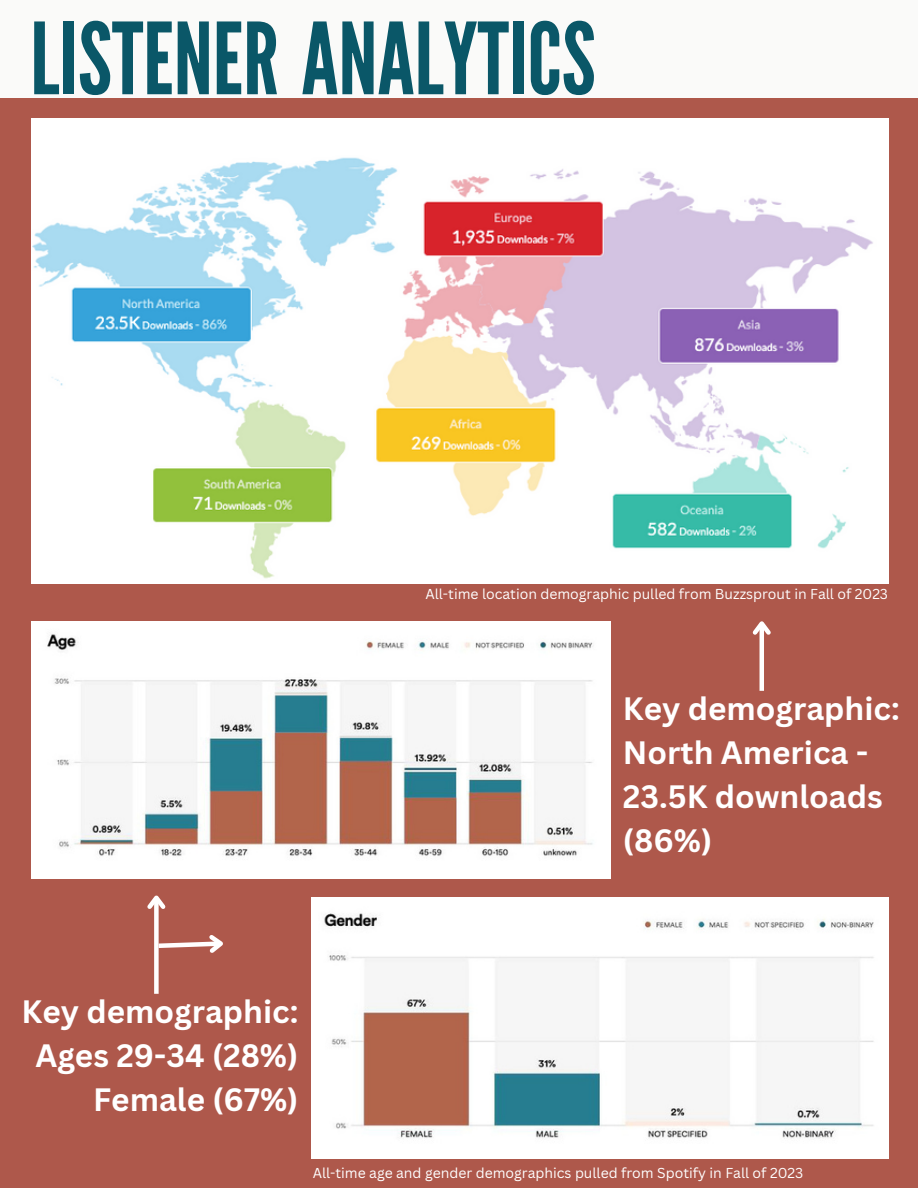
<style>
.page{position:relative;width:918px;height:1188px;background:#fafaf9}
.page>*{position:absolute;margin:0;border:0;box-sizing:border-box;transform-origin:0 0}
.t1{font:99px "League Gothic";color:#0a5768}
.t2{font:700 31.5px/44px "Canva Sans";color:#fff}
.t3{font:13.95px "Canva Sans";color:#fff}
</style>
<div class="page">
<div style="left:0;top:99px;width:918px;height:1089px;background:#ae584b"></div>
<img style="left:32px;top:119px;width:857px;height:464px">
<img style="left:32px;top:621px;width:579px;height:258px">
<div style="left:154px;top:898px;width:5px;height:96px;background:#fff"></div>
<svg style="left:147px;top:895px;width:19px;height:18px"></svg>
<svg style="left:154px;top:930px;width:69px;height:27px"></svg>
<hr style="left:760px;top:624px;width:4px;height:67px;background:#fff">
<svg style="left:752px;top:621px;width:19px;height:18px"></svg>
<img style="left:311px;top:898px;width:577px;height:261px">
<h2 class="t1" style="left:30px;top:2px;width:567px">LISTENER ANALYTICS</h2>
<p class="t3" style="left:425px;top:584px;width:464px">All-time location demographic pulled from Buzzsprout in Fall of 2023</p>
<p class="t2" style="left:623px;top:686px;width:278px">Key demographic:<br>North America -<br>23.5K downloads (86%)</p>
<p class="t2" style="left:22px;top:989px;width:278px;text-align:right">Key demographic:<br>Ages 29-34 (28%)<br>Female (67%)</p>
<p class="t3" style="left:313px;top:1163px;width:492px">All-time age and gender demographics pulled from Spotify in Fall of 2023</p>
</div>
